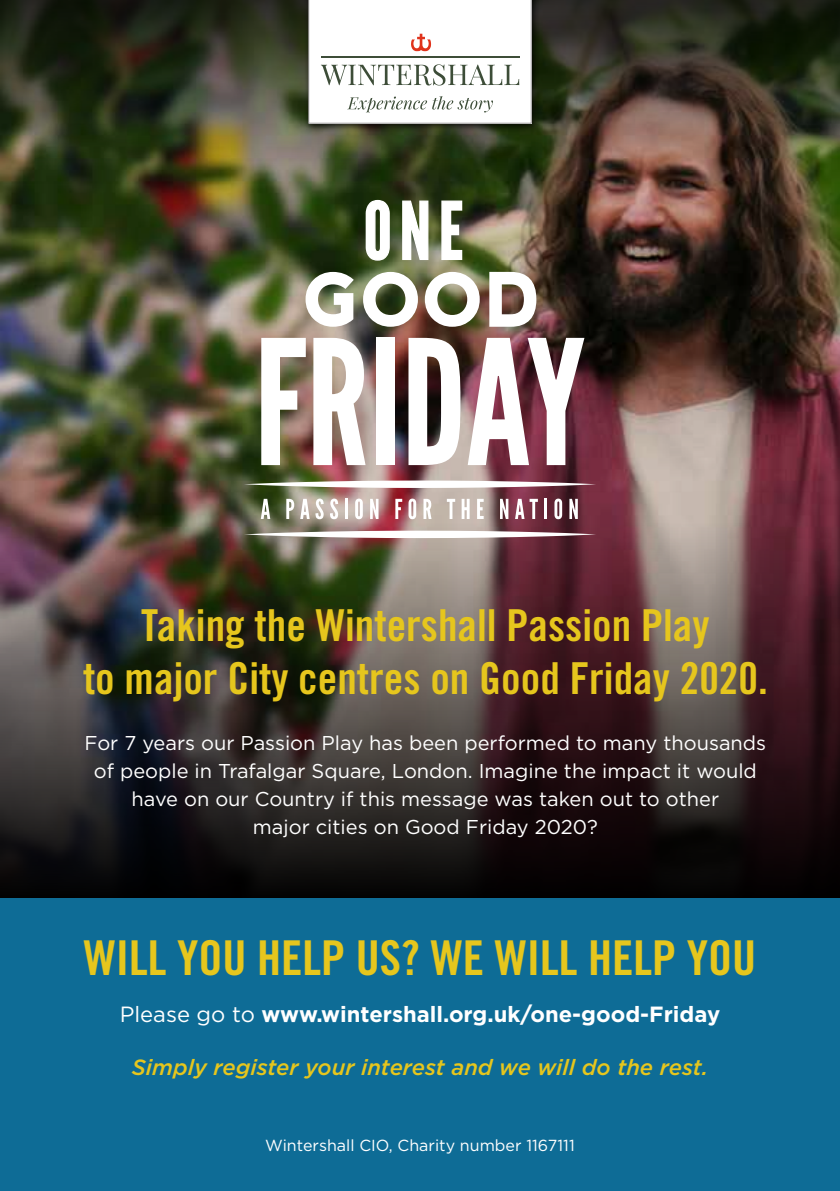
<style>
.page{position:relative;width:840px;height:1191px;background:#fff}
.page>*{position:absolute;margin:0;border:0;box-sizing:border-box;transform-origin:0 0}
.t1{font:48px "Trade Gothic Bold Cond Twenty";color:#e6c61d}
.t2{font:44px/52.8px "Trade Gothic Bold Cond Twenty";color:#e6c61d;text-align:center}
.t3{font:700 22px "Gotham";color:#fff}
.t4{font:italic 500 22px "Gotham";color:#e6c61d}
.t5{font:20px/28px "Gotham";color:#fff;text-align:center}
.t6{font:16px "Gotham";color:#fff}
.s1{font-weight:400}
</style>
<div class="page">
<img style="left:0;top:184px;width:839px;height:306px">
<img style="left:0;top:490px;width:839px;height:409px">
<img style="left:0;top:0;width:839px;height:184px">
<div style="left:0;top:899px;width:839px;height:292px;background:#0e6c96"></div>
<svg style="left:365px;top:200px;width:24px;height:61px"></svg>
<svg style="left:402px;top:200px;width:26px;height:60px"></svg>
<svg style="left:441px;top:200px;width:21px;height:60px"></svg>
<svg style="left:305px;top:272px;width:48px;height:55px"></svg>
<svg style="left:363px;top:272px;width:54px;height:55px"></svg>
<svg style="left:424px;top:272px;width:55px;height:55px"></svg>
<svg style="left:489px;top:272px;width:47px;height:55px"></svg>
<svg style="left:261px;top:338px;width:44px;height:127px"></svg>
<svg style="left:313px;top:338px;width:52px;height:127px"></svg>
<div style="left:376px;top:338px;width:18px;height:127px;background:#fff"></div>
<svg style="left:408px;top:338px;width:52px;height:127px"></svg>
<svg style="left:467px;top:338px;width:117px;height:127px"></svg>
<svg style="left:261px;top:499px;width:9px;height:20px"></svg>
<svg style="left:286px;top:499px;width:8px;height:20px"></svg>
<svg style="left:300px;top:499px;width:9px;height:20px"></svg>
<svg style="left:315px;top:498px;width:8px;height:21px"></svg>
<svg style="left:330px;top:498px;width:8px;height:21px"></svg>
<hr style="left:345px;top:499px;width:2px;height:20px;background:#fff">
<svg style="left:355px;top:498px;width:7px;height:21px"></svg>
<svg style="left:370px;top:499px;width:8px;height:20px"></svg>
<svg style="left:395px;top:499px;width:7px;height:20px"></svg>
<svg style="left:408px;top:498px;width:8px;height:21px"></svg>
<svg style="left:423px;top:499px;width:8px;height:20px"></svg>
<svg style="left:446px;top:499px;width:9px;height:20px"></svg>
<svg style="left:461px;top:499px;width:8px;height:20px"></svg>
<svg style="left:477px;top:499px;width:6px;height:20px"></svg>
<svg style="left:499px;top:499px;width:9px;height:20px"></svg>
<svg style="left:514px;top:499px;width:23px;height:20px"></svg>
<hr style="left:544px;top:499px;width:3px;height:20px;background:#fff">
<svg style="left:554px;top:498px;width:8px;height:21px"></svg>
<svg style="left:569px;top:499px;width:8px;height:20px"></svg>
<svg style="left:244px;top:480px;width:351px;height:8px"></svg>
<svg style="left:244px;top:530px;width:351px;height:8px"></svg>
<div style="left:304px;top:0;width:235px;height:132px;background:#000;opacity:.75"></div>
<svg style="left:308px;top:0;width:223px;height:123px"></svg>
<hr style="left:320px;top:56px;width:199px;height:1px;background:#3d4d38">
<h2 class="t2" style="left:83px;top:599px;width:685px">Taking the Wintershall Passion Play<br>to major City centres on Good Friday 2020.</h2>
<p class="t5" style="left:84px;top:729px;width:682px">For 7 years our Passion Play has been performed to many thousands of people in Trafalgar Square, London. Imagine the impact it would have on our Country if this message was taken out to other<br>major cities on Good Friday 2020?</p>
<h1 class="t1" style="left:84px;top:929px;width:673px">WILL YOU HELP US? WE WILL HELP YOU</h1>
<p class="t3" style="left:120px;top:999px;width:601px"><span class="s1">Please go to</span> www.wintershall.org.uk/one-good-Friday</p>
<p class="t4" style="left:132px;top:1054px;width:577px">Simply register your interest and we will do the rest.</p>
<p class="t6" style="left:265px;top:1136px;width:311px">Wintershall CIO, Charity number 1167111</p>
</div>
